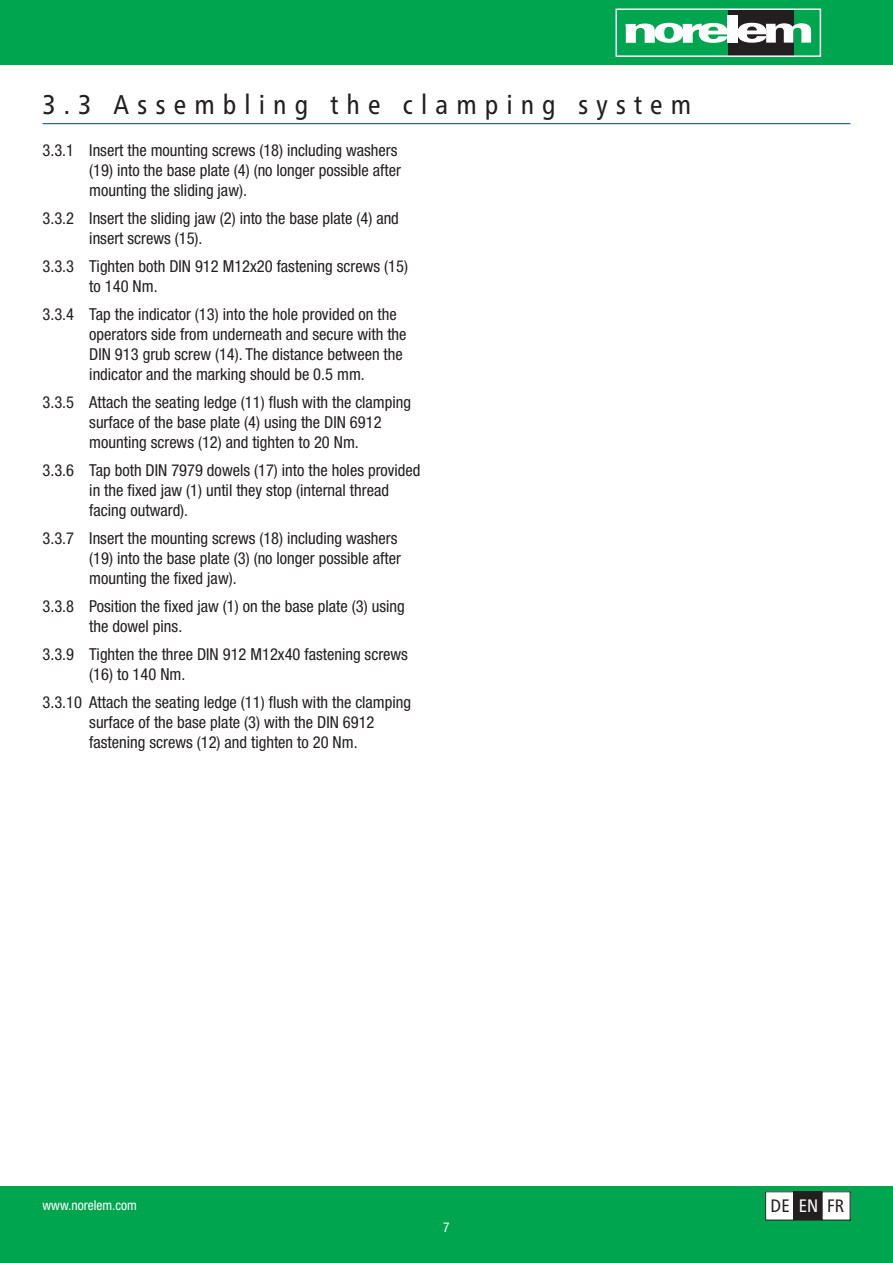
<style>
.page{position:relative;width:893px;height:1263px;background:#fff}
.page>*{position:absolute;margin:0;border:0;box-sizing:border-box;transform-origin:0 0}
.t1{font:condensed 27px "Frutiger Neue LTW1 G";letter-spacing:.3em;color:#231f20}
.t2{font:condensed 18px "Frutiger Neue LTW1 G";color:#231f20}
.t3{font:condensed 16.5px/19.8px "Helvetica Neue LTW1 G";color:#231f20}
.t4{font:condensed 13.5px "Helvetica Neue LTW1 G";color:#fff}
.s1{color:#fff}
</style>
<div class="page">
<div style="left:0;top:0;width:893px;height:65px;background:#00a54f"></div>
<div style="left:0;top:1186px;width:893px;height:77px;background:#00a54f"></div>
<div style="left:728px;top:9px;width:65px;height:47px;background:#231f20"></div>
<svg style="left:625px;top:23px;width:103px;height:20px"></svg>
<div style="left:728px;top:15px;width:10px;height:28px;background:#fff"></div>
<svg style="left:738px;top:23px;width:73px;height:20px"></svg>
<div style="left:615px;top:9px;width:206px;height:48px;border:2px solid #fff"></div>
<div style="left:766px;top:1192px;width:28px;height:28px;background:#fff"></div>
<div style="left:794px;top:1192px;width:28px;height:28px;background:#231f20"></div>
<div style="left:793px;top:1191px;width:29px;height:29px;border:1px solid #231f20"></div>
<div style="left:822px;top:1192px;width:28px;height:28px;background:#fff"></div>
<svg style="left:850px;top:1191px;width:1px;height:29px"></svg>
<hr style="left:43px;top:123px;width:807px;height:1px;background:#01448c">
<h1 class="t1" style="left:43px;top:85px;width:650px">3.3 Assembling the clamping system</h1>
<p class="t3" style="left:89px;top:141px;width:313px;text-indent:-47px">3.3.1 Insert the mounting screws (18) including washers (19) into the base plate (4) (no longer possible after mounting the sliding jaw).</p>
<p class="t3" style="left:89px;top:209px;width:311px;text-indent:-47px">3.3.2 Insert the sliding jaw (2) into the base plate (4) and insert screws (15).</p>
<p class="t3" style="left:89px;top:257px;width:320px;text-indent:-47px">3.3.3 Tighten both DIN 912 M12x20 fastening screws (15) to 140 Nm.</p>
<p class="t3" style="left:89px;top:305px;width:319px;text-indent:-47px">3.3.4 Tap the indicator (13) into the hole provided on the operators side from underneath and secure with the DIN 913 grub screw (14). The distance between the indicator and the marking should be 0.5 mm.</p>
<p class="t3" style="left:89px;top:393px;width:323px;text-indent:-47px">3.3.5 Attach the seating ledge (11) flush with the clamping surface of the base plate (4) using the DIN 6912 mounting screws (12) and tighten to 20 Nm.</p>
<p class="t3" style="left:89px;top:460px;width:333px;text-indent:-47px">3.3.6 Tap both DIN 7979 dowels (17) into the holes provided in the fixed jaw (1) until they stop (internal thread facing outward).</p>
<p class="t3" style="left:89px;top:528px;width:313px;text-indent:-47px">3.3.7 Insert the mounting screws (18) including washers (19) into the base plate (3) (no longer possible after mounting the fixed jaw).</p>
<p class="t3" style="left:89px;top:596px;width:317px;text-indent:-47px">3.3.8 Position the fixed jaw (1) on the base plate (3) using the dowel pins.</p>
<p class="t3" style="left:89px;top:644px;width:320px;text-indent:-47px">3.3.9 Tighten the three DIN 912 M12x40 fastening screws (16) to 140 Nm.</p>
<p class="t3" style="left:89px;top:692px;width:323px;text-indent:-47px">3.3.10 Attach the seating ledge (11) flush with the clamping surface of the base plate (3) with the DIN 6912 fastening screws (12) and tighten to 20 Nm.</p>
<p class="t4" style="left:43px;top:1197px;width:96px">www.norelem.com</p>
<p class="t4" style="left:443px;top:1219px;width:8px">7</p>
<p class="t2" style="left:771px;top:1192px;width:102px">DE <span class="s1">EN</span> FR ES</p>
</div>
